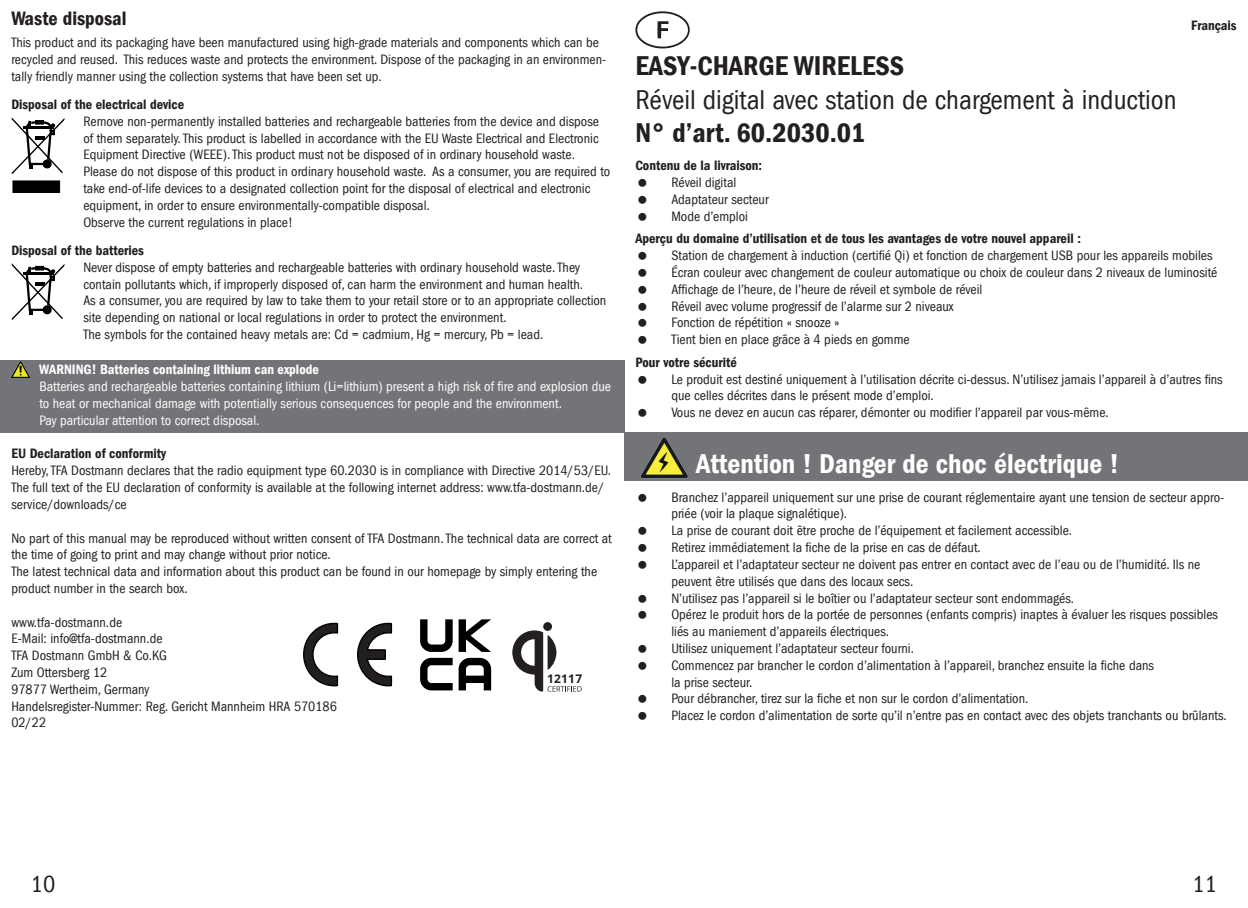
<style>
.page{position:relative;width:1248px;height:908px;background:#fff}
.page>*{position:absolute;margin:0;border:0;box-sizing:border-box;transform-origin:0 0}
.t1{font:condensed 28px "Franklin Gothic LT";color:#231f20}
.t2{font:600 condensed 28px "Franklin Gothic LT";color:#231f20}
.t3{font:600 condensed 28px "Franklin Gothic LT";color:#fff}
.t4{font:condensed 24px "Franklin Gothic LT";color:#231f20}
.t5{font:600 condensed 20px "Franklin Gothic LT";color:#231f20}
.t6{font:condensed 14px/16.8px "Franklin Gothic LT";color:#231f20}
.t7{font:condensed 14px/16.8px "Franklin Gothic LT";color:#fff}
.t8{font:600 condensed 14px "Franklin Gothic LT";color:#231f20}
.t9{font:600 condensed 14px "Franklin Gothic LT";color:#fff}
.t10{font:700 12px "Open Sans";letter-spacing:.02em;color:#231f20}
</style>
<div class="page">
<div style="left:0;top:360px;width:624px;height:72px;background:#727477"></div>
<svg style="left:11px;top:117px;width:53px;height:57px"></svg>
<svg style="left:11px;top:263px;width:53px;height:57px"></svg>
<img style="left:11px;top:361px;width:19px;height:16px">
<svg style="left:303px;top:622px;width:36px;height:64px"></svg>
<svg style="left:357px;top:622px;width:36px;height:64px"></svg>
<svg style="left:420px;top:619px;width:32px;height:32px"></svg>
<svg style="left:458px;top:619px;width:33px;height:32px"></svg>
<svg style="left:420px;top:657px;width:32px;height:33px"></svg>
<svg style="left:458px;top:657px;width:33px;height:33px"></svg>
<svg style="left:543px;top:621px;width:9px;height:9px"></svg>
<svg style="left:512px;top:630px;width:69px;height:61px"></svg>
<div style="left:624px;top:432px;width:623px;height:49px;background:#727477"></div>
<img style="left:641px;top:437px;width:47px;height:42px">
<svg style="left:635px;top:11px;width:55px;height:37px"></svg>
<div style="left:13px;top:181px;width:47px;height:12px;background:#000001"></div>
<h3 class="t5" style="left:11px;top:7px;width:117px">Waste disposal</h3>
<p class="t6" style="left:11px;top:34px;width:596px">This product and its packaging have been manufactured using high-grade materials and components which can be recycled and reused. This reduces waste and protects the environment. Dispose of the packaging in an environmen&shy;tally friendly manner using the collection systems that have been set up.</p>
<p class="t8" style="left:11px;top:96px;width:174px">Disposal of the electrical device</p>
<p class="t6" style="left:83px;top:113px;width:528px">Remove non-permanently installed batteries and rechargeable batteries from the device and dispose of them separately. This product is labelled in accordance with the EU Waste Electrical and Electronic Equipment Directive (WEEE). This product must not be disposed of in ordinary household waste.<br>Please do not dispose of this product in ordinary household waste. As a consumer, you are required to take end-of-life devices to a designated collection point for the disposal of electrical and electronic equipment, in order to ensure environmentally-compatible disposal.<br>Observe the current regulations in place!</p>
<p class="t8" style="left:11px;top:242px;width:134px">Disposal of the batteries</p>
<p class="t6" style="left:83px;top:259px;width:524px">Never dispose of empty batteries and rechargeable batteries with ordinary household waste. They contain pollutants which, if improperly disposed of, can harm the environment and human health.<br>As a consumer, you are required by law to take them to your retail store or to an appropriate collection site depending on national or local regulations in order to protect the environment.<br>The symbols for the contained heavy metals are: Cd = cadmium, Hg = mercury, Pb = lead.</p>
<p class="t9" style="left:39px;top:361px;width:281px">WARNING! Batteries containing lithium can explode</p>
<p class="t7" style="left:39px;top:378px;width:573px">Batteries and rechargeable batteries containing lithium (Li=lithium) present a high risk of fire and explosion due to heat or mechanical damage with potentially serious consequences for people and the environment.<br>Pay particular attention to correct disposal.</p>
<p class="t8" style="left:11px;top:445px;width:156px">EU Declaration of conformity</p>
<p class="t6" style="left:11px;top:462px;width:601px">Hereby, TFA Dostmann declares that the radio equipment type 60.2030 is in compliance with Directive 2014/53/EU.<br>The full text of the EU declaration of conformity is available at the following internet address: www.tfa-dostmann.de/ service/downloads/ce</p>
<p class="t6" style="left:11px;top:529px;width:602px">No part of this manual may be reproduced without written consent of TFA Dostmann. The technical data are correct at the time of going to print and may change without prior notice.<br>The latest technical data and information about this product can be found in our homepage by simply entering the product number in the search box.</p>
<p class="t6" style="left:11px;top:613px;width:112px">www.tfa-dostmann.de</p>
<p class="t6" style="left:11px;top:630px;width:327px">E-Mail: info@tfa-dostmann.de<br>TFA Dostmann GmbH &amp; Co.KG<br>Zum Ottersberg 12<br>97877 Wertheim, Germany<br>Handelsregister-Nummer: Reg. Gericht Mannheim HRA 570186<br>02/22</p>
<p class="t10" style="left:547px;top:670px;width:36px">12117</p>
<p class="t8" style="left:1190px;top:17px;width:47px">Français</p>
<h1 class="t2" style="left:635px;top:50px;width:270px">EASY-CHARGE WIRELESS</h1>
<h1 class="t1" style="left:635px;top:84px;width:542px">Réveil digital avec station de chargement à induction</h1>
<h1 class="t2" style="left:635px;top:117px;width:231px">N° d’art. 60.2030.01</h1>
<p class="t8" style="left:635px;top:158px;width:128px">Contenu de la livraison:</p>
<p class="t6" style="left:671px;top:174px;width:99px">Réveil digital<br>Adaptateur secteur<br>Mode d’emploi</p>
<p class="t8" style="left:635px;top:231px;width:447px">Aperçu du domaine d’utilisation et de tous les avantages de votre nouvel appareil :</p>
<p class="t6" style="left:671px;top:247px;width:547px">Station de chargement à induction (certifié Qi) et fonction de chargement USB pour les appareils mobiles Écran couleur avec changement de couleur automatique ou choix de couleur dans 2 niveaux de luminosité Affichage de l’heure, de l’heure de réveil et symbole de réveil<br>Réveil avec volume progressif de l’alarme sur 2 niveaux<br>Fonction de répétition « snooze »<br>Tient bien en place grâce à 4 pieds en gomme</p>
<p class="t8" style="left:635px;top:354px;width:103px">Pour votre sécurité</p>
<p class="t6" style="left:671px;top:370px;width:553px">Le produit est destiné uniquement à l’utilisation décrite ci-dessus. N’utilisez jamais l’appareil à d’autres fins que celles décrites dans le présent mode d’emploi.<br>Vous ne devez en aucun cas réparer, démonter ou modifier l’appareil par vous-même.</p>
<h1 class="t3" style="left:696px;top:448px;width:424px">Attention ! Danger de choc électrique !</h1>
<p class="t6" style="left:671px;top:488px;width:557px">Branchez l’appareil uniquement sur une prise de courant réglementaire ayant une tension de secteur appro&shy;priée (voir la plaque signalétique).<br>La prise de courant doit être proche de l’équipement et facilement accessible.<br>Retirez immédiatement la fiche de la prise en cas de défaut.<br>L’appareil et l’adaptateur secteur ne doivent pas entrer en contact avec de l’eau ou de l’humidité. Ils ne peuvent être utilisés que dans des locaux secs.<br>N’utilisez pas l’appareil si le boîtier ou l’adaptateur secteur sont endommagés.<br>Opérez le produit hors de la portée de personnes (enfants compris) inaptes à évaluer les risques possibles liés au maniement d’appareils électriques.<br>Utilisez uniquement l’adaptateur secteur fourni.<br>Commencez par brancher le cordon d’alimentation à l’appareil, branchez ensuite la fiche dans<br>la prise secteur.<br>Pour débrancher, tirez sur la fiche et non sur le cordon d’alimentation.<br>Placez le cordon d’alimentation de sorte qu’il n’entre pas en contact avec des objets tranchants ou brûlants.</p>
<h2 class="t4" style="left:31px;top:870px;width:26px">10</h2>
<h2 class="t4" style="left:1192px;top:870px;width:26px">11</h2>
</div>
